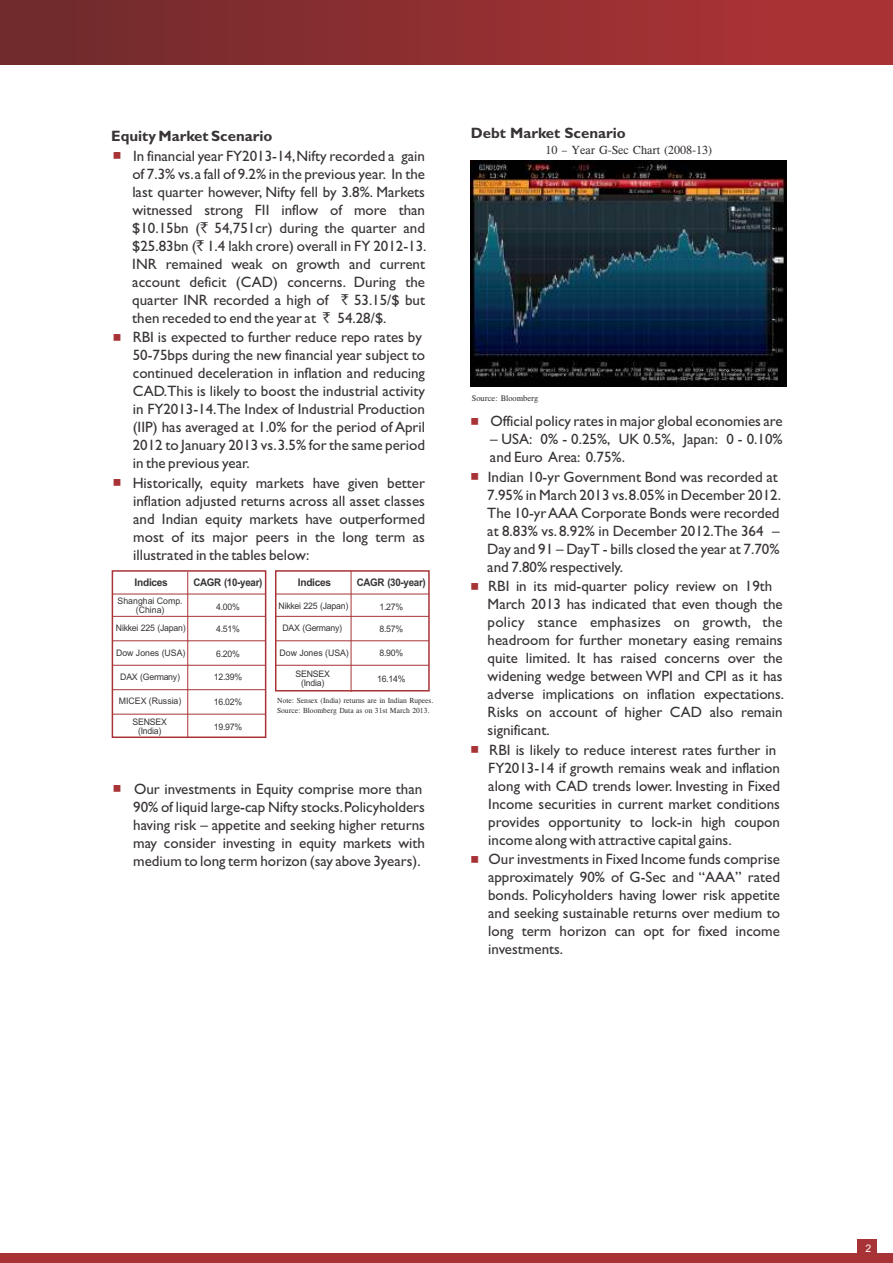
<style>
.page{position:relative;width:893px;height:1263px;background:#fff}
.page>*{position:absolute;margin:0;border:0;box-sizing:border-box;transform-origin:0 0}
.t1{font:15px/18px "Gill Sans";color:#383336}
.t2{font:700 15px "Gill Sans";color:#383336}
.t3{font:12px "Times Cg ATT";color:#383336}
.t4{font:700 10.5px "Arial";letter-spacing:-.03em;color:#383336;scale:.93 1}
.t5{font:700 10.5px "Arial";letter-spacing:-.03em;color:#383336}
.t6{font:10.5px "Arial";color:#fff}
.t7{font:9px/8.6px "Arial";letter-spacing:-.03em;color:#383336;text-align:center}
.t8{font:9px/9.3px "Arial";color:#383336;text-align:center}
.t9{font:8.4px "Times Cg ATT";color:#383336}
.t10{font:7.5px/9.8px "Times Cg ATT";color:#383336}
.s1{font-family:"Rupee Foradian"}
</style>
<div class="page">
<div style="left:0;top:1253px;width:893px;height:10px;background:#a83336"></div>
<div style="left:858px;top:1239px;width:19px;height:19px;background:#a83336"></div>
<div style="left:0;top:0;width:893px;height:65px;background:linear-gradient(to right,#6e2b2c,#b03336)"></div>
<div style="left:112px;top:570px;width:154px;height:168px;border:2px solid #a83336"></div>
<hr style="left:112px;top:594px;width:154px;height:1px;background:#a83336">
<hr style="left:112px;top:616px;width:154px;height:1px;background:#a83336">
<hr style="left:112px;top:640px;width:154px;height:1px;background:#a83336">
<hr style="left:112px;top:665px;width:154px;height:1px;background:#a83336">
<hr style="left:112px;top:689px;width:154px;height:1px;background:#a83336">
<hr style="left:112px;top:714px;width:154px;height:1px;background:#a83336">
<hr style="left:187px;top:572px;width:1px;height:165px;background:#a83336">
<div style="left:275px;top:570px;width:155px;height:121px;border:2px solid #a83336"></div>
<hr style="left:275px;top:594px;width:154px;height:1px;background:#a83336">
<hr style="left:275px;top:616px;width:154px;height:1px;background:#a83336">
<hr style="left:275px;top:640px;width:154px;height:1px;background:#a83336">
<hr style="left:275px;top:665px;width:154px;height:1px;background:#a83336">
<hr style="left:351px;top:571px;width:1px;height:121px;background:#a83336">
<img style="left:471px;top:161px;width:315px;height:226px">
<p class="t2" style="left:111px;top:131px;width:163px">Equity Market Scenario</p>
<p class="t1" style="left:132px;top:148px;width:296px;text-align:justify">In financial year FY2013-14,Nifty recorded a gain of 7.3% vs.a fall of 9.2% in the previous year. In the last quarter however, Nifty fell by 3.8%. Markets witnessed strong FII inflow of more than $10.15bn (<span class="s1">`</span> 54,751cr) during the quarter and $25.83bn (<span class="s1">`</span> 1.4 lakh crore) overall in FY 2012-13.<br>INR remained weak on growth and current account deficit (CAD) concerns. During the quarter INR recorded a high of <span class="s1">`</span> 53.15/$ but then receded to end the year at <span class="s1">`</span> 54.28/$.</p>
<p class="t1" style="left:133px;top:330px;width:294px">RBI is expected to further reduce repo rates by 50-75bps during the new financial year subject to continued deceleration in inflation and reducing CAD.This is likely to boost the industrial activity in FY2013-14.The Index of Industrial Production (IIP) has averaged at 1.0% for the period of April 2012 to January 2013 vs.3.5% for the same period in the previous year.</p>
<p class="t1" style="left:133px;top:475px;width:294px;text-align:justify">Historically, equity markets have given better inflation adjusted returns across all asset classes and Indian equity markets have outperformed most of its major peers in the long term as illustrated in the tables below:</p>
<p class="t5" style="left:135px;top:578px;width:35px">Indices</p>
<p class="t4" style="left:193px;top:578px;width:76px">CAGR (10-year)</p>
<p class="t5" style="left:298px;top:578px;width:35px">Indices</p>
<p class="t4" style="left:357px;top:578px;width:76px">CAGR (30-year)</p>
<p class="t8" style="left:118px;top:597px;width:67px">Shanghai Comp. (China)</p>
<p class="t8" style="left:116px;top:649px;width:71px">Dow Jones (USA)</p>
<p class="t7" style="left:116px;top:624px;width:71px">Nikkei 225 (Japan)</p>
<p class="t7" style="left:120px;top:673px;width:61px">DAX (Germany)</p>
<p class="t8" style="left:119px;top:697px;width:64px">MICEX (Russia)</p>
<p class="t7" style="left:133px;top:719px;width:36px">SENSEX (India)</p>
<p class="t7" style="left:216px;top:603px;width:25px">4.00%</p>
<p class="t7" style="left:216px;top:625px;width:25px">4.51%</p>
<p class="t7" style="left:216px;top:650px;width:25px">6.20%</p>
<p class="t7" style="left:214px;top:674px;width:30px">12.39%</p>
<p class="t7" style="left:214px;top:698px;width:30px">16.02%</p>
<p class="t7" style="left:214px;top:724px;width:30px">19.97%</p>
<p class="t7" style="left:279px;top:602px;width:71px">Nikkei 225 (Japan)</p>
<p class="t7" style="left:379px;top:603px;width:25px">1.27%</p>
<p class="t7" style="left:379px;top:625px;width:25px">8.57%</p>
<p class="t7" style="left:379px;top:650px;width:25px">8.90%</p>
<p class="t7" style="left:377px;top:676px;width:30px">16.14%</p>
<p class="t7" style="left:283px;top:624px;width:61px">DAX (Germany)</p>
<p class="t8" style="left:280px;top:649px;width:71px">Dow Jones (USA)</p>
<p class="t7" style="left:296px;top:671px;width:36px">SENSEX (India)</p>
<p class="t10" style="left:277px;top:696px;width:158px">Note: Sensex (India) returns are in Indian Rupees.<br>Source: Bloomberg Data as on 31st March 2013.</p>
<p class="t1" style="left:133px;top:781px;width:293px">Our investments in Equity comprise more than 90% of liquid large-cap Nifty stocks.Policyholders having risk – appetite and seeking higher returns may consider investing in equity markets with medium to long term horizon (say above 3years).</p>
<p class="t2" style="left:471px;top:127px;width:156px">Debt Market Scenario</p>
<p class="t3" style="left:545px;top:145px;width:168px">10 – Year G-Sec Chart (2008-13)</p>
<p class="t9" style="left:472px;top:395px;width:68px">Source: Bloomberg</p>
<p class="t1" style="left:490px;top:414px;width:294px">Official policy rates in major global economies are</p>
<p class="t1" style="left:490px;top:432px;width:294px">– USA: 0% - 0.25%, UK 0.5%, Japan: 0 - 0.10% and Euro Area: 0.75%.</p>
<p class="t1" style="left:487px;top:469px;width:295px">Indian 10-yr Government Bond was recorded at 7.95% in March 2013 vs.8.05% in December 2012.<br>The 10-yr AAA Corporate Bonds were recorded at 8.83% vs. 8.92% in December 2012.The 364 – Day and 91 – Day T - bills closed the year at 7.70% and 7.80% respectively.</p>
<p class="t1" style="left:488px;top:579px;width:298px">RBI in its mid-quarter policy review on 19th March 2013 has indicated that even though the policy stance emphasizes on growth, the headroom for further monetary easing remains quite limited. It has raised concerns over the widening wedge between WPI and CPI as it has adverse implications on inflation expectations.<br>Risks on account of higher CAD also remain significant.</p>
<p class="t1" style="left:488px;top:742px;width:293px">RBI is likely to reduce interest rates further in FY2013-14 if growth remains weak and inflation along with CAD trends lower. Investing in Fixed Income securities in current market conditions provides opportunity to lock-in high coupon income along with attractive capital gains.</p>
<p class="t1" style="left:488px;top:852px;width:293px;text-align:justify">Our investments in Fixed Income funds comprise approximately 90% of G-Sec and “AAA” rated bonds. Policyholders having lower risk appetite and seeking sustainable returns over medium to long term horizon can opt for fixed income investments.</p>
<p class="t6" style="left:865px;top:1245px;width:7px">2</p>
</div>
